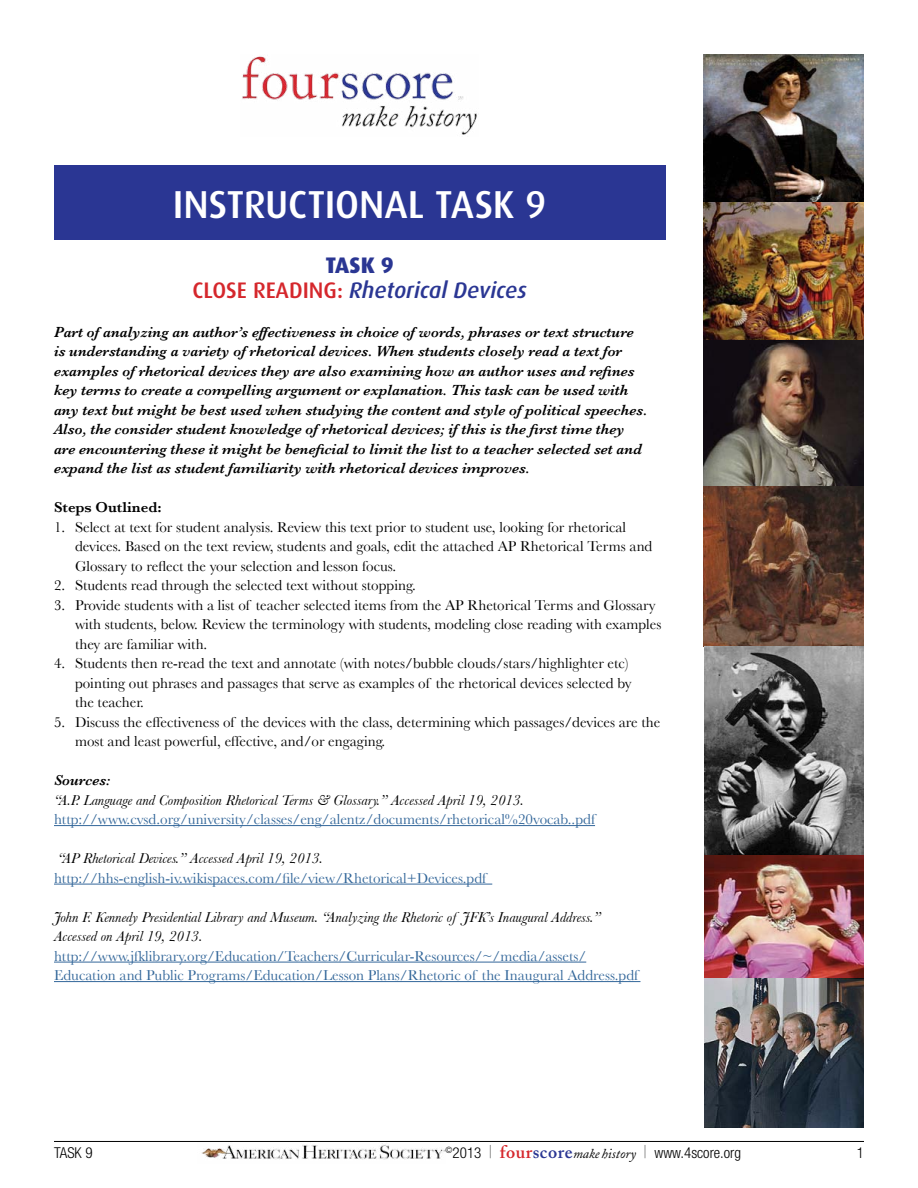
<style>
.page{position:relative;width:918px;height:1188px;background:#fff}
.page>*{position:absolute;margin:0;border:0;box-sizing:border-box;transform-origin:0 0}
.t1{font:500 39px "Dax";letter-spacing:-.005em;color:#fff}
.t2{font:italic 500 22.5px "Dax";color:#2a3693}
.t3{font:800 22.5px "Dax";color:#2a3693}
.t4{font:500 22.5px "Dax";color:#d5272c}
.t5{font:15px/19.5px "Baskerville";color:#000}
.t6{font:italic 600 15px/19.5px "Baskerville";color:#000}
.t7{font:15px/19.5px "Baskerville";color:#33679a}
.t8{font:italic 15px/19.5px "Baskerville";color:#000}
.t9{font:300 condensed 15px "Helvetica Neue";color:#000}
.t10{font:600 15px "Baskerville";color:#000}
.s1{font-style:normal;color:#d5272c}
.s2{font-weight:900;font-size:18px}
.s3{font-family:"Adobe Caslon";font-weight:600;font-stretch:normal;font-size:18px;color:#d5272c}
.s4{font-family:"Adobe Caslon";font-weight:600;font-stretch:normal;font-size:18px;color:#2a3693}
.s5{font-family:"Adobe Caslon";font-weight:400;font-style:italic;font-stretch:normal;font-size:13.5px}
</style>
<div class="page">
<hr style="left:54px;top:1141px;width:810px;height:1px;background:#000">
<img style="left:201px;top:1143px;width:245px;height:17px">
<img style="left:242px;top:56px;width:235px;height:79px">
<div style="left:54px;top:166px;width:611px;height:74px;background:#2a3693"></div>
<img style="left:704px;top:54px;width:160px;height:802px">
<img style="left:704px;top:856px;width:160px;height:271px">
<hr style="left:54px;top:825px;width:541px;height:1px;background:#33679a">
<hr style="left:54px;top:884px;width:438px;height:1px;background:#33679a">
<hr style="left:54px;top:962px;width:532px;height:1px;background:#33679a">
<hr style="left:54px;top:981px;width:586px;height:1px;background:#33679a">
<h1 class="t1" style="left:173px;top:182px;width:375px">INSTRUCTIONAL TASK 9</h1>
<h2 class="t3" style="left:325px;top:252px;width:70px">TASK 9</h2>
<h2 class="t4" style="left:193px;top:278px;width:12px">CLOS</h2>
<h2 class="t2" style="left:237px;top:278px;width:291px"><span class="s1">E READING:</span> Rhetorical Devices</h2>
<p class="t6" style="left:54px;top:322px;width:595px">Part of analyzing an author’s effectiveness in choice of words, phrases or text structure is understanding a variety of rhetorical devices. When students closely read a text for examples of rhetorical devices they are also examining how an author uses and refines key terms to create a compelling argument or explanation. This task can be used with any text but might be best used when studying the content and style of political speeches.<br>Also, the consider student knowledge of rhetorical devices; if this is the first time they are encountering these it might be beneficial to limit the list to a teacher selected set and expand the list as student familiarity with rhetorical devices improves.</p>
<p class="t10" style="left:54px;top:498px;width:109px">Steps Outlined:</p>
<p class="t5" style="left:75px;top:517px;width:579px;text-indent:-21px">1. Select at text for student analysis. Review this text prior to student use, looking for rhetorical devices. Based on the text review, students and goals, edit the attached AP Rhetorical Terms and<br>Glossary to reflect the your selection and lesson focus.</p>
<p class="t5" style="left:54px;top:575px;width:363px">2. Students read through the selected text without stopping.</p>
<p class="t5" style="left:75px;top:595px;width:588px;text-indent:-21px">3. Provide students with a list of teacher selected items from the AP Rhetorical Terms and Glossary with students, below. Review the terminology with students, modeling close reading with examples they are familiar with.</p>
<p class="t5" style="left:75px;top:653px;width:558px;text-indent:-21px">4. Students then re-read the text and annotate (with notes/bubble clouds/stars/highlighter etc) pointing out phrases and passages that serve as examples of the rhetorical devices selected by the teacher.</p>
<p class="t5" style="left:75px;top:712px;width:587px;text-indent:-21px">5. Discuss the effectiveness of the devices with the class, determining which passages/devices are the most and least powerful, effective, and/or engaging.</p>
<p class="t6" style="left:54px;top:770px;width:58px">Sources:</p>
<p class="t8" style="left:54px;top:790px;width:472px">“A.P. Language and Composition Rhetorical Terms &amp; Glossary.” Accessed April 19, 2013.</p>
<p class="t7" style="left:54px;top:809px;width:543px">http://www.cvsd.org/university/classes/eng/alentz/documents/rhetorical%20vocab..pdf</p>
<p class="t8" style="left:58px;top:848px;width:267px">“AP Rhetorical Devices.” Accessed April 19, 2013.</p>
<p class="t7" style="left:54px;top:868px;width:434px">http://hhs-english-iv.wikispaces.com/file/view/Rhetorical+Devices.pdf</p>
<p class="t8" style="left:54px;top:907px;width:548px">John F. Kennedy Presidential Library and Museum. “Analyzing the Rhetoric of JFK’s Inaugural Address.”<br>Accessed on April 19, 2013.</p>
<p class="t7" style="left:54px;top:946px;width:586px">http://www.jfklibrary.org/Education/Teachers/Curricular-Resources/~/media/assets/<br>Education and Public Programs/Education/Lesson Plans/Rhetoric of the Inaugural Address.pdf</p>
<p class="t9" style="left:54px;top:1144px;width:40px">TASK 9</p>
<p class="t9" style="left:446px;top:1144px;width:297px"><sup>©</sup>2013 <span class="s2">|</span> <span class="s3">four</span><span class="s4">score</span><span class="s5">make history</span> <span class="s2">|</span> www.4score.org</p>
<p class="t9" style="left:857px;top:1144px;width:9px">1</p>
</div>
